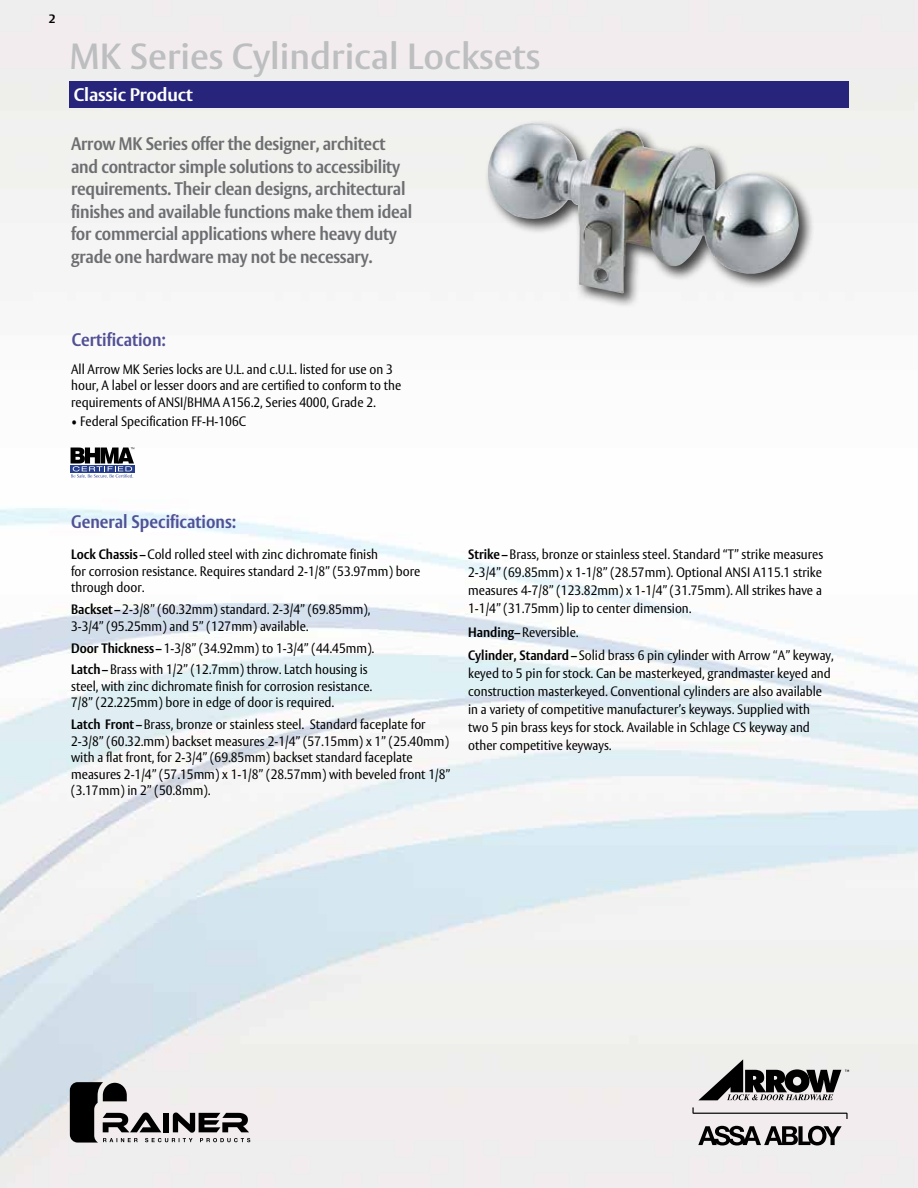
<style>
.page{position:relative;width:918px;height:1188px;background:#fff}
.page>*{position:absolute;margin:0;border:0;box-sizing:border-box;transform-origin:0 0}
.t1{font:600 36px "Vesta";color:#bcbec0}
.t2{font:700 18px/22.5px "Vesta";letter-spacing:-.015em;color:#6d6e71;scale:.9 1}
.t3{font:700 18px "Vesta";color:#515095;scale:.9 1}
.t4{font:700 18px "Vesta";letter-spacing:-.01em;color:#fff}
.t5{font:13.5px/16.5px "Vesta";color:#000;scale:.9 1}
.t6{font:700 12px "Vesta";color:#000}
.s1{font-weight:700}
</style>
<div class="page">
<img style="left:0;top:0;width:918px;height:1188px">
<svg style="left:692px;top:1107px;width:156px;height:12px;background:#d8d2d4"></svg>
<svg style="left:698px;top:1126px;width:144px;height:20px;background:#777576"></svg>
<svg style="left:698px;top:1059px;width:151px;height:41px;background:#8a8989"></svg>
<div style="left:70px;top:465px;width:64px;height:8px;background:#263e8e"></div>
<svg style="left:71px;top:447px;width:63px;height:31px"></svg>
<div style="left:69px;top:81px;width:780px;height:27px;background:#26247b"></div>
<div style="left:484px;top:119px;width:331px;height:190px;background:#000;opacity:.75"></div>
<img style="left:485px;top:123px;width:317px;height:170px">
<svg style="left:70px;top:1082px;width:180px;height:61px;background:#9e9b9c"></svg>
<p class="t6" style="left:49px;top:11px;width:8px">2</p>
<h1 class="t1" style="left:70px;top:35px;width:472px">MK Series Cylindrical Locksets</h1>
<h2 class="t4" style="left:74px;top:85px;width:120px">Classic Product</h2>
<p class="t2" style="left:71px;top:133px;width:380px">Arrow MK Series offer the designer, architect and contractor simple solutions to accessibility requirements. Their clean designs, architectural finishes and available functions make them ideal for commercial applications where heavy duty grade one hardware may not be necessary.</p>
<h2 class="t3" style="left:72px;top:329px;width:106px">Certification:</h2>
<p class="t5" style="left:71px;top:361px;width:368px">All Arrow MK Series locks are U.L. and c.U.L. listed for use on 3 hour, A label or lesser doors and are certified to conform to the requirements of ANSI/BHMA A156.2, Series 4000, Grade 2.</p>
<p class="t5" style="left:71px;top:413px;width:196px">• Federal Specification FF-H-106C</p>
<h2 class="t3" style="left:71px;top:511px;width:185px">General Specifications:</h2>
<p class="t5" style="left:71px;top:546px;width:389px"><span class="s1">Lock Chassis –</span>Cold rolled steel with zinc dichromate finish<br>for corrosion resistance. Requires standard 2-1/8” (53.97mm) bore through door.</p>
<p class="t5" style="left:71px;top:601px;width:334px"><span class="s1">Backset –</span> 2-3/8” (60.32mm) standard. 2-3/4” (69.85mm),<br>3-3/4” (95.25mm) and 5” (127mm) available.</p>
<p class="t5" style="left:71px;top:637px;width:338px;line-height:21.9px"><span class="s1">Door Thickness –</span> 1-3/8” (34.92mm) to 1-3/4” (44.45mm).<br><span class="s1">Latch –</span> Brass with 1/2” (12.7mm) throw. Latch housing is</p>
<p class="t5" style="left:71px;top:678px;width:336px">steel, with zinc dichromate finish for corrosion resistance.<br>7/8” (22.225mm) bore in edge of door is required.</p>
<p class="t5" style="left:71px;top:716px;width:423px"><span class="s1">Latch Front –</span> Brass, bronze or stainless steel. Standard faceplate for 2-3/8” (60.32.mm) backset measures 2-1/4” (57.15mm) x 1” (25.40mm) with a flat front, for 2-3/4” (69.85mm) backset standard faceplate measures 2-1/4” (57.15mm) x 1-1/8” (28.57mm) with beveled front 1/8” (3.17mm) in 2” (50.8mm).</p>
<p class="t5" style="left:468px;top:545px;width:396px;line-height:18px;text-align:justify"><span class="s1">Strike –</span> Brass, bronze or stainless steel. Standard “T” strike measures 2-3/4” (69.85mm) x 1-1/8” (28.57mm). Optional ANSI A115.1 strike measures 4-7/8” (123.82mm) x 1-1/4” (31.75mm). All strikes have a 1-1/4” (31.75mm) lip to center dimension.</p>
<p class="t5" style="left:468px;top:620px;width:408px;line-height:23.4px"><span class="s1">Handing–</span> Reversible.<br><span class="s1">Cylinder, Standard –</span> Solid brass 6 pin cylinder with Arrow “A” keyway,</p>
<p class="t5" style="left:468px;top:664px;width:404px;line-height:18px">keyed to 5 pin for stock. Can be masterkeyed, grandmaster keyed and construction masterkeyed. Conventional cylinders are also available in a variety of competitive manufacturer’s keyways. Supplied with two 5 pin brass keys for stock. Available in Schlage CS keyway and other competitive keyways.</p>
</div>
